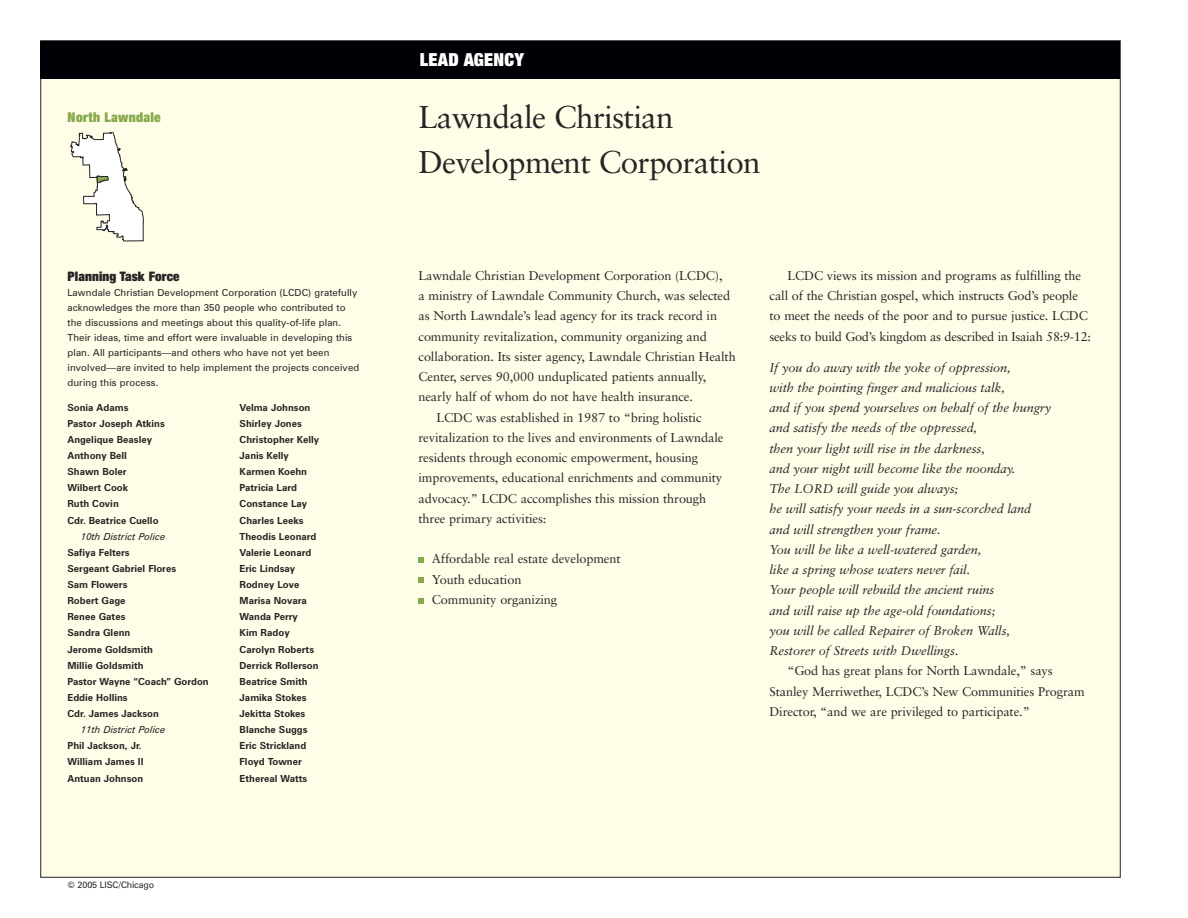
<style>
.page{position:relative;width:1188px;height:918px;background:#fff}
.page>*{position:absolute;margin:0;border:0;box-sizing:border-box;transform-origin:0 0}
.Sabon_Heads{font:31.5px/45px "Sabon";letter-spacing:-.025em;color:#262424}
.t1{font:900 expanded 18px "Helvetica Neue";letter-spacing:.015em;color:#fff}
.subhead_1{font:900 expanded 13.5px "Helvetica Neue";letter-spacing:.025em;color:#86a94a}
.Acknowledgement_heads{font:900 expanded 13.2px "Helvetica Neue";letter-spacing:.01em;color:#262424}
.body2{font:12.75px/20.2px "Sabon";letter-spacing:-.01em;color:#262424}
.body2-2{font:italic 12.75px/20.2px "Sabon";letter-spacing:-.01em;color:#262424}
.Acknowledge_names{font:700 9.75px/16.2px "Zurich BT";color:#262424}
.Acknowledgement_copy{font:9.75px/15px "Zurich BT";letter-spacing:.01em;color:#262424}
.Acknowledge_names-2{font:italic 9.75px/16px "Zurich BT";color:#262424}
.body_sans_1{font:9px "Zurich BT";letter-spacing:-.01em;color:#262424}
.s1{font-weight:400;font-style:italic}
.s2{font-weight:700;font-style:normal}
</style>
<div class="page">
<div style="left:41px;top:41px;width:1079px;height:836px;background:#fffde8"></div>
<div style="left:41px;top:41px;width:1079px;height:38px;background:#000006"></div>
<svg style="left:71px;top:132px;width:72px;height:109px"></svg>
<svg style="left:418px;top:557px;width:6px;height:6px"></svg>
<svg style="left:418px;top:577px;width:6px;height:6px"></svg>
<svg style="left:418px;top:598px;width:6px;height:6px"></svg>
<p class="subhead_1" style="left:68px;top:109px;width:95px">North Lawndale</p>
<p class="Acknowledgement_heads" style="left:68px;top:267px;width:114px">Planning Task Force</p>
<p class="Acknowledgement_copy" style="left:68px;top:285px;width:293px">Lawndale Christian Development Corporation (LCDC) gratefully acknowledges the more than 350 people who contributed to the discussions and meetings about this quality-of-life plan.<br>Their ideas, time and effort were invaluable in developing this plan. All participants—and others who have not yet been involved—are invited to help implement the projects conceived during this process.</p>
<p class="Acknowledge_names" style="left:68px;top:399px;width:62px">Sonia Adams</p>
<p class="Acknowledge_names" style="left:68px;top:415px;width:99px">Pastor Joseph Atkins</p>
<p class="Acknowledge_names" style="left:68px;top:431px;width:86px">Angelique Beasley</p>
<p class="Acknowledge_names" style="left:68px;top:447px;width:61px">Anthony Bell</p>
<p class="Acknowledge_names" style="left:68px;top:463px;width:61px">Shawn Boler</p>
<p class="Acknowledge_names" style="left:68px;top:480px;width:62px">Wilbert Cook</p>
<p class="Acknowledge_names" style="left:68px;top:496px;width:53px">Ruth Covin</p>
<p class="Acknowledge_names" style="left:81px;top:512px;width:86px;text-indent:-14px">Cdr. Beatrice Cuello<br><span class="s1">10th District Police</span></p>
<p class="Acknowledge_names" style="left:68px;top:544px;width:64px">Safiya Felters</p>
<p class="Acknowledge_names" style="left:68px;top:560px;width:110px">Sergeant Gabriel Flores</p>
<p class="Acknowledge_names" style="left:68px;top:576px;width:62px">Sam Flowers</p>
<p class="Acknowledge_names" style="left:68px;top:592px;width:60px">Robert Gage</p>
<p class="Acknowledge_names" style="left:68px;top:609px;width:59px">Renee Gates</p>
<p class="Acknowledge_names" style="left:68px;top:625px;width:64px">Sandra Glenn</p>
<p class="Acknowledge_names" style="left:68px;top:641px;width:87px">Jerome Goldsmith</p>
<p class="Acknowledge_names" style="left:68px;top:657px;width:78px">Millie Goldsmith</p>
<p class="Acknowledge_names" style="left:68px;top:673px;width:143px">Pastor Wayne “Coach” Gordon</p>
<p class="Acknowledge_names" style="left:68px;top:689px;width:62px">Eddie Hollins</p>
<p class="Acknowledge_names-2" style="left:81px;top:705px;width:86px;text-indent:-14px"><span class="s2">Cdr. James Jackson<br></span>11th District Police</p>
<p class="Acknowledge_names" style="left:68px;top:738px;width:76px">Phil Jackson, Jr.</p>
<p class="Acknowledge_names" style="left:68px;top:754px;width:78px">William James II</p>
<p class="Acknowledge_names" style="left:68px;top:770px;width:77px">Antuan Johnson</p>
<p class="Acknowledge_names" style="left:240px;top:399px;width:72px">Velma Johnson</p>
<p class="Acknowledge_names" style="left:240px;top:415px;width:64px">Shirley Jones</p>
<p class="Acknowledge_names" style="left:240px;top:431px;width:81px">Christopher Kelly</p>
<p class="Acknowledge_names" style="left:240px;top:447px;width:51px">Janis Kelly</p>
<p class="Acknowledge_names" style="left:240px;top:463px;width:69px">Karmen Koehn</p>
<p class="Acknowledge_names" style="left:240px;top:480px;width:59px">Patricia Lard</p>
<p class="Acknowledge_names" style="left:240px;top:496px;width:69px">Constance Lay</p>
<p class="Acknowledge_names" style="left:240px;top:512px;width:65px">Charles Leeks</p>
<p class="Acknowledge_names" style="left:240px;top:528px;width:78px">Theodis Leonard</p>
<p class="Acknowledge_names" style="left:240px;top:544px;width:73px">Valerie Leonard</p>
<p class="Acknowledge_names" style="left:240px;top:560px;width:57px">Eric Lindsay</p>
<p class="Acknowledge_names" style="left:240px;top:576px;width:61px">Rodney Love</p>
<p class="Acknowledge_names" style="left:240px;top:592px;width:69px">Marisa Novara</p>
<p class="Acknowledge_names" style="left:240px;top:609px;width:60px">Wanda Perry</p>
<p class="Acknowledge_names" style="left:240px;top:625px;width:52px">Kim Radoy</p>
<p class="Acknowledge_names" style="left:240px;top:641px;width:76px">Carolyn Roberts</p>
<p class="Acknowledge_names" style="left:240px;top:657px;width:81px">Derrick Rollerson</p>
<p class="Acknowledge_names" style="left:240px;top:673px;width:70px">Beatrice Smith</p>
<p class="Acknowledge_names" style="left:240px;top:689px;width:69px">Jamika Stokes</p>
<p class="Acknowledge_names" style="left:240px;top:705px;width:67px">Jekitta Stokes</p>
<p class="Acknowledge_names" style="left:240px;top:721px;width:69px">Blanche Suggs</p>
<p class="Acknowledge_names" style="left:240px;top:738px;width:68px">Eric Strickland</p>
<p class="Acknowledge_names" style="left:240px;top:754px;width:64px">Floyd Towner</p>
<p class="Acknowledge_names" style="left:240px;top:770px;width:69px">Ethereal Watts</p>
<p class="body_sans_1" style="left:68px;top:880px;width:88px">© 2005 LISC/Chicago</p>
<p class="t1" style="left:420px;top:48px;width:106px">LEAD AGENCY</p>
<p class="Sabon_Heads" style="left:419px;top:95px;width:344px">Lawndale Christian<br>Development Corporation</p>
<p class="body2" style="left:419px;top:265px;width:319px">Lawndale Christian Development Corporation (LCDC),<br>a ministry of Lawndale Community Church, was selected as North Lawndale’s lead agency for its track record in community revitalization, community organizing and collaboration. Its sister agency, Lawndale Christian Health Center, serves 90,000 unduplicated patients annually, nearly half of whom do not have health insurance.</p>
<p class="body2" style="left:419px;top:407px;width:307px;text-indent:18px">LCDC was established in 1987 to “bring holistic revitalization to the lives and environments of Lawndale residents through economic empowerment, housing improvements, educational enrichments and community advocacy.” LCDC accomplishes this mission through three primary activities:</p>
<p class="body2" style="left:432px;top:549px;width:190px">Affordable real estate development</p>
<p class="body2" style="left:432px;top:569px;width:91px">Youth education</p>
<p class="body2" style="left:432px;top:589px;width:127px">Community organizing</p>
<p class="body2" style="left:770px;top:265px;width:323px;text-indent:18px">LCDC views its mission and programs as fulfilling the call of the Christian gospel, which instructs God’s people to meet the needs of the poor and to pursue justice. LCDC seeks to build God’s kingdom as described in Isaiah 58:9-12:</p>
<p class="body2-2" style="left:770px;top:357px;width:283px">If you do away with the yoke of oppression,<br>with the pointing finger and malicious talk,<br>and if you spend yourselves on behalf of the hungry and satisfy the needs of the oppressed,<br>then your light will rise in the darkness,<br>and your night will become like the noonday.<br>The LORD will guide you always;<br>he will satisfy your needs in a sun-scorched land and will strengthen your frame.<br>You will be like a well-watered garden,<br>like a spring whose waters never fail.<br>Your people will rebuild the ancient ruins<br>and will raise up the age-old foundations;<br>you will be called Repairer of Broken Walls, Restorer of Streets with Dwellings.</p>
<p class="body2" style="left:770px;top:661px;width:317px;text-indent:18px">“God has great plans for North Lawndale,” says<br>Stanley Merriwether, LCDC’s New Communities Program<br>Director, “and we are privileged to participate.”</p>
</div>
